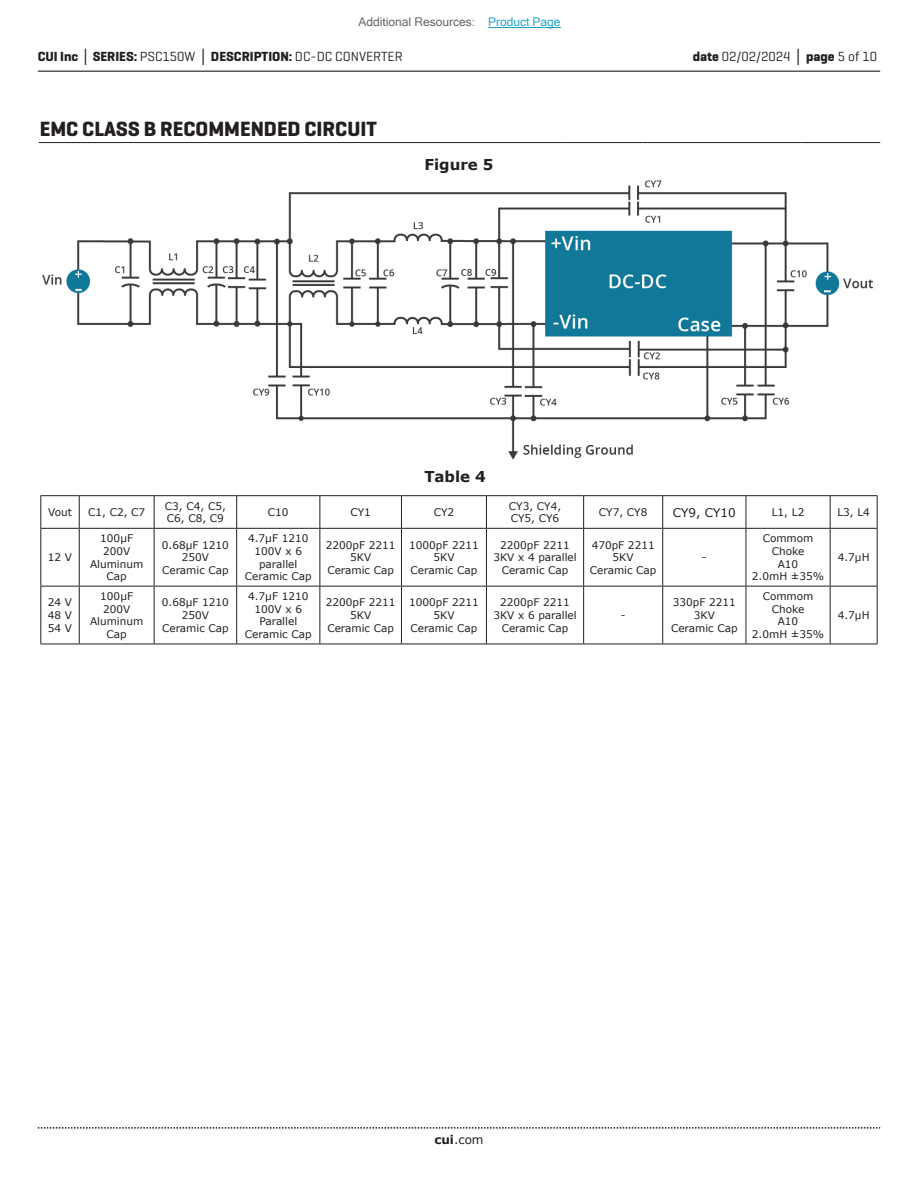
<style>
.page{position:relative;width:918px;height:1188px;background:#fff}
.page>*{position:absolute;margin:0;border:0;box-sizing:border-box;transform-origin:0 0}
.t1{font:700 21px "Geogrotesque";color:#231f20}
.t2{font:700 15px "Verdana";color:#231f20}
.t3{font:700 13.5px "Geogrotesque";color:#231f20}
.t4{font:13.5px "Geogrotesque";color:#231f20}
.t5{font:12px "Microsoft Sans Serif";color:#63676b}
.t6{font:12px "Verdana";color:#231f20}
.t7{font:10.5px/12.6px "Verdana";color:#231f20;text-align:center}
.s1{color:#23a4c6}
.s2{font-family:"Verdana"}
.s3{font-weight:400}
.s4{font-weight:700}
.s5{font-family:"Verdana";font-weight:700}
</style>
<div class="page">
<hr style="left:38px;top:71px;width:842px;height:1px;background:#231f20">
<svg style="left:38px;top:1127px;width:842px;height:2px"></svg>
<hr style="left:40px;top:495px;width:39px;height:1px;background:#231f20">
<hr style="left:40px;top:496px;width:1px;height:32px;background:#231f20">
<hr style="left:79px;top:495px;width:75px;height:1px;background:#231f20">
<hr style="left:79px;top:496px;width:1px;height:32px;background:#231f20">
<hr style="left:154px;top:495px;width:83px;height:1px;background:#231f20">
<hr style="left:154px;top:496px;width:1px;height:32px;background:#231f20">
<hr style="left:237px;top:495px;width:83px;height:1px;background:#231f20">
<hr style="left:236px;top:496px;width:1px;height:32px;background:#231f20">
<hr style="left:320px;top:495px;width:81px;height:1px;background:#231f20">
<hr style="left:319px;top:496px;width:1px;height:32px;background:#231f20">
<hr style="left:401px;top:495px;width:85px;height:1px;background:#231f20">
<hr style="left:401px;top:496px;width:1px;height:32px;background:#231f20">
<hr style="left:486px;top:495px;width:98px;height:1px;background:#231f20">
<hr style="left:486px;top:496px;width:1px;height:32px;background:#231f20">
<hr style="left:584px;top:495px;width:79px;height:1px;background:#231f20">
<hr style="left:583px;top:496px;width:1px;height:32px;background:#231f20">
<hr style="left:663px;top:495px;width:83px;height:1px;background:#231f20">
<hr style="left:662px;top:496px;width:1px;height:32px;background:#231f20">
<hr style="left:746px;top:495px;width:84px;height:1px;background:#231f20">
<hr style="left:746px;top:496px;width:1px;height:32px;background:#231f20">
<hr style="left:830px;top:495px;width:48px;height:1px;background:#231f20">
<hr style="left:830px;top:496px;width:1px;height:32px;background:#231f20">
<hr style="left:877px;top:496px;width:1px;height:32px;background:#231f20">
<hr style="left:40px;top:528px;width:39px;height:1px;background:#231f20">
<hr style="left:40px;top:529px;width:1px;height:57px;background:#231f20">
<hr style="left:79px;top:528px;width:75px;height:1px;background:#231f20">
<hr style="left:79px;top:529px;width:1px;height:57px;background:#231f20">
<hr style="left:154px;top:528px;width:83px;height:1px;background:#231f20">
<hr style="left:154px;top:529px;width:1px;height:57px;background:#231f20">
<hr style="left:237px;top:528px;width:83px;height:1px;background:#231f20">
<hr style="left:236px;top:529px;width:1px;height:57px;background:#231f20">
<hr style="left:320px;top:528px;width:81px;height:1px;background:#231f20">
<hr style="left:319px;top:529px;width:1px;height:57px;background:#231f20">
<hr style="left:401px;top:528px;width:85px;height:1px;background:#231f20">
<hr style="left:401px;top:529px;width:1px;height:57px;background:#231f20">
<hr style="left:486px;top:528px;width:98px;height:1px;background:#231f20">
<hr style="left:486px;top:529px;width:1px;height:57px;background:#231f20">
<hr style="left:584px;top:528px;width:79px;height:1px;background:#231f20">
<hr style="left:583px;top:529px;width:1px;height:57px;background:#231f20">
<hr style="left:663px;top:528px;width:83px;height:1px;background:#231f20">
<hr style="left:662px;top:529px;width:1px;height:57px;background:#231f20">
<hr style="left:746px;top:528px;width:84px;height:1px;background:#231f20">
<hr style="left:746px;top:529px;width:1px;height:57px;background:#231f20">
<hr style="left:830px;top:528px;width:48px;height:1px;background:#231f20">
<hr style="left:830px;top:529px;width:1px;height:57px;background:#231f20">
<hr style="left:877px;top:529px;width:1px;height:57px;background:#231f20">
<hr style="left:40px;top:586px;width:39px;height:1px;background:#231f20">
<hr style="left:40px;top:587px;width:1px;height:57px;background:#231f20">
<hr style="left:79px;top:586px;width:75px;height:1px;background:#231f20">
<hr style="left:79px;top:587px;width:1px;height:57px;background:#231f20">
<hr style="left:154px;top:586px;width:83px;height:1px;background:#231f20">
<hr style="left:154px;top:587px;width:1px;height:57px;background:#231f20">
<hr style="left:237px;top:586px;width:83px;height:1px;background:#231f20">
<hr style="left:236px;top:587px;width:1px;height:57px;background:#231f20">
<hr style="left:320px;top:586px;width:81px;height:1px;background:#231f20">
<hr style="left:319px;top:587px;width:1px;height:57px;background:#231f20">
<hr style="left:401px;top:586px;width:85px;height:1px;background:#231f20">
<hr style="left:401px;top:587px;width:1px;height:57px;background:#231f20">
<hr style="left:486px;top:586px;width:98px;height:1px;background:#231f20">
<hr style="left:486px;top:587px;width:1px;height:57px;background:#231f20">
<hr style="left:584px;top:586px;width:79px;height:1px;background:#231f20">
<hr style="left:583px;top:587px;width:1px;height:57px;background:#231f20">
<hr style="left:663px;top:586px;width:83px;height:1px;background:#231f20">
<hr style="left:662px;top:587px;width:1px;height:57px;background:#231f20">
<hr style="left:746px;top:586px;width:84px;height:1px;background:#231f20">
<hr style="left:746px;top:587px;width:1px;height:57px;background:#231f20">
<hr style="left:830px;top:586px;width:48px;height:1px;background:#231f20">
<hr style="left:830px;top:587px;width:1px;height:57px;background:#231f20">
<hr style="left:877px;top:587px;width:1px;height:57px;background:#231f20">
<hr style="left:40px;top:644px;width:39px;height:1px;background:#231f20">
<hr style="left:79px;top:644px;width:75px;height:1px;background:#231f20">
<hr style="left:154px;top:644px;width:83px;height:1px;background:#231f20">
<hr style="left:237px;top:644px;width:83px;height:1px;background:#231f20">
<hr style="left:320px;top:644px;width:81px;height:1px;background:#231f20">
<hr style="left:401px;top:644px;width:85px;height:1px;background:#231f20">
<hr style="left:486px;top:644px;width:98px;height:1px;background:#231f20">
<hr style="left:584px;top:644px;width:79px;height:1px;background:#231f20">
<hr style="left:663px;top:644px;width:83px;height:1px;background:#231f20">
<hr style="left:746px;top:644px;width:84px;height:1px;background:#231f20">
<hr style="left:830px;top:644px;width:48px;height:1px;background:#231f20">
<hr style="left:39px;top:142px;width:524px;height:1px;background:#231f20">
<hr style="left:563px;top:142px;width:79px;height:1px;background:#231f20">
<hr style="left:642px;top:142px;width:80px;height:1px;background:#231f20">
<hr style="left:722px;top:142px;width:80px;height:1px;background:#231f20">
<hr style="left:802px;top:142px;width:78px;height:1px;background:#231f20">
<img style="left:42px;top:180px;width:831px;height:280px">
<hr style="left:488px;top:27px;width:73px;height:1px;background:#23a4c6">
<p class="t5" style="left:358px;top:15px;width:204px">Additional Resources: <span class="s1">Product Page</span></p>
<p class="t3" style="left:38px;top:48px;width:366px">CUI Inc <span class="s2">│</span> SERIES: <span class="s3">PSC150W</span> <span class="s2">│</span> DESCRIPTION: <span class="s3">DC-DC CONVERTER</span></p>
<p class="t4" style="left:693px;top:48px;width:186px"><span class="s4">date</span> 02/02/2024 <span class="s5">│</span> <span class="s4">page</span> 5 of 10</p>
<h1 class="t1" style="left:40px;top:116px;width:339px">EMC CLASS B RECOMMENDED CIRCUIT</h1>
<h2 class="t2" style="left:424px;top:154px;width:71px">Figure 5</h2>
<h2 class="t2" style="left:424px;top:466px;width:63px">Table 4</h2>
<p class="t7" style="left:48px;top:506px;width:25px">Vout</p>
<p class="t7" style="left:88px;top:506px;width:59px">C1, C2, C7</p>
<p class="t7" style="left:165px;top:499px;width:62px;text-align:left">C3, C4, C5,<br>C6, C8, C9</p>
<p class="t7" style="left:268px;top:506px;width:22px">C10</p>
<p class="t7" style="left:350px;top:506px;width:22px">CY1</p>
<p class="t7" style="left:434px;top:506px;width:22px">CY2</p>
<p class="t7" style="left:509px;top:499px;width:54px;text-align:left">CY3, CY4,<br>CY5, CY6</p>
<p class="t7" style="left:599px;top:506px;width:50px">CY7, CY8</p>
<p class="t6" style="left:673px;top:504px;width:64px">CY9, CY10</p>
<p class="t7" style="left:772px;top:506px;width:34px">L1, L2</p>
<p class="t7" style="left:837px;top:506px;width:34px">L3, L4</p>
<p class="t7" style="left:48px;top:551px;width:26px">12 V</p>
<p class="t7" style="left:90px;top:532px;width:55px">100μF<br>200V<br>Aluminum<br>Cap</p>
<p class="t7" style="left:162px;top:538px;width:69px">0.68μF 1210<br>250V<br>Ceramic Cap</p>
<p class="t7" style="left:245px;top:532px;width:68px">4.7μF 1210<br>100V x 6 parallel<br>Ceramic Cap</p>
<p class="t7" style="left:326px;top:538px;width:71px">2200pF 2211<br>5KV<br>Ceramic Cap</p>
<p class="t7" style="left:409px;top:538px;width:71px">1000pF 2211<br>5KV<br>Ceramic Cap</p>
<p class="t7" style="left:493px;top:538px;width:85px">2200pF 2211<br>3KV x 4 parallel<br>Ceramic Cap</p>
<p class="t7" style="left:590px;top:538px;width:68px">470pF 2211<br>5KV<br>Ceramic Cap</p>
<p class="t7" style="left:752px;top:532px;width:74px">Commom<br>Choke<br>A10<br>2.0mH ±35%</p>
<p class="t7" style="left:838px;top:551px;width:33px">4.7μH</p>
<p class="t7" style="left:702px;top:551px;width:6px">-</p>
<p class="t7" style="left:48px;top:596px;width:26px;text-align:justify">24 V 48 V 54 V</p>
<p class="t7" style="left:90px;top:590px;width:55px">100μF<br>200V<br>Aluminum<br>Cap</p>
<p class="t7" style="left:162px;top:596px;width:69px">0.68μF 1210<br>250V<br>Ceramic Cap</p>
<p class="t7" style="left:245px;top:590px;width:68px">4.7μF 1210<br>100V x 6<br>Parallel<br>Ceramic Cap</p>
<p class="t7" style="left:326px;top:596px;width:71px">2200pF 2211<br>5KV<br>Ceramic Cap</p>
<p class="t7" style="left:409px;top:596px;width:71px">1000pF 2211<br>5KV<br>Ceramic Cap</p>
<p class="t7" style="left:493px;top:596px;width:85px">2200pF 2211<br>3KV x 6 parallel<br>Ceramic Cap</p>
<p class="t7" style="left:621px;top:609px;width:6px">-</p>
<p class="t7" style="left:671px;top:596px;width:68px">330pF 2211<br>3KV<br>Ceramic Cap</p>
<p class="t7" style="left:752px;top:590px;width:74px">Commom<br>Choke<br>A10<br>2.0mH ±35%</p>
<p class="t7" style="left:838px;top:609px;width:33px">4.7μH</p>
<p class="t6" style="left:434px;top:1131px;width:51px"><span class="s4">cui</span>.com</p>
</div>
